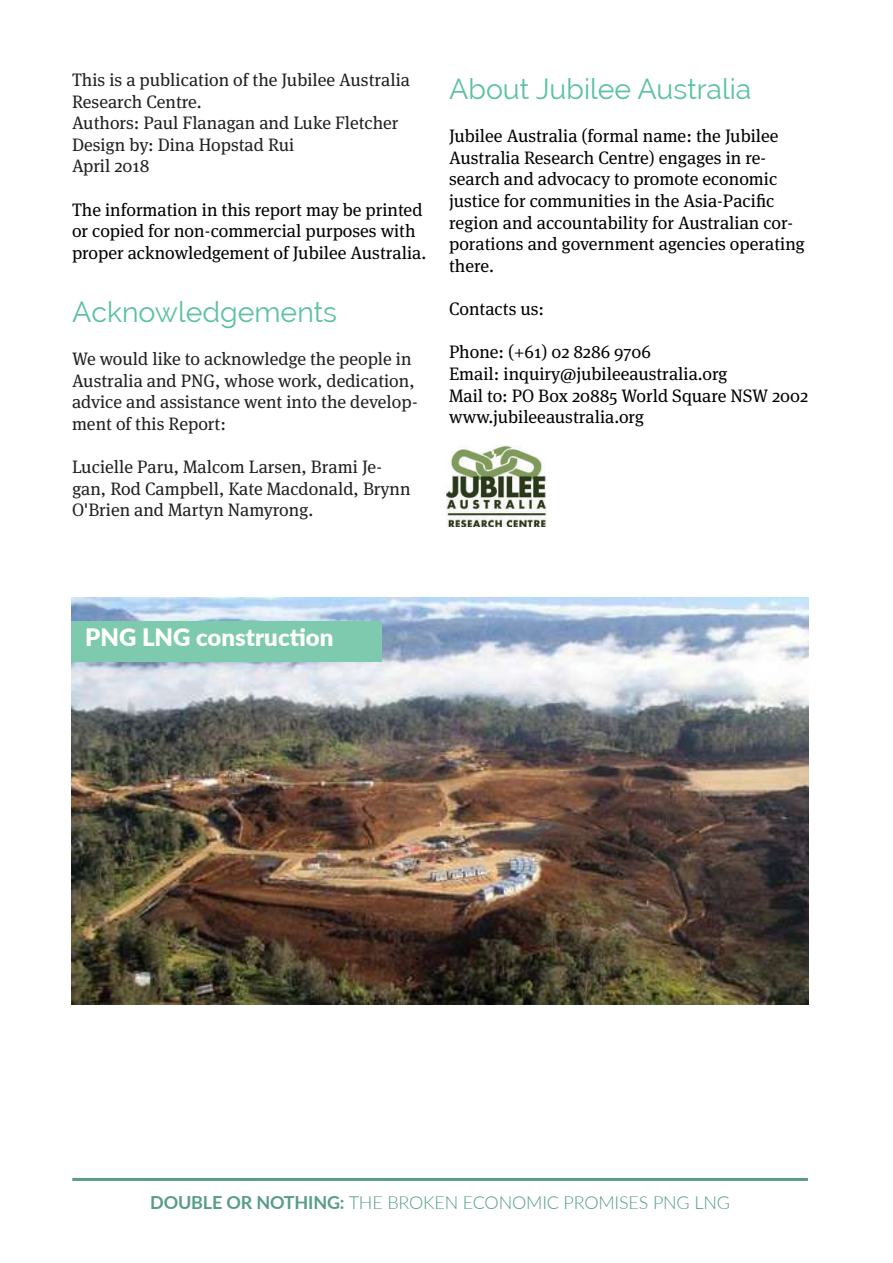
<style>
.page{position:relative;width:893px;height:1263px;background:#fff}
.page>*{position:absolute;margin:0;border:0;box-sizing:border-box;transform-origin:0 0}
.t1{font:28.5px "Raleway";color:#5cc2a1}
.t2{font:900 24px "Lato";color:#fff}
.t3{font:18px/21.6px "Meta Serif Pro";color:#000001}
.t4{font:18px/21.6px "Meta Serif Pro";color:#231f20}
.t5{font:300 18px "Lato";letter-spacing:-.01em;color:#589d85}
.s1{font-weight:700}
</style>
<div class="page">
<img style="left:71px;top:597px;width:738px;height:408px">
<div style="left:71px;top:621px;width:311px;height:41px;background:#7dcaae"></div>
<hr style="left:72px;top:1178px;width:736px;height:3px;background:#589d85">
<img style="left:447px;top:446px;width:100px;height:80px">
<p class="t4" style="left:72px;top:68px;width:340px">This is a publication of the Jubilee Australia<br>Research Centre.<br>Authors: Paul Flanagan and Luke Fletcher<br>Design by: Dina Hopstad Rui<br>April 2018</p>
<p class="t3" style="left:72px;top:198px;width:356px">The information in this report may be printed or copied for non-commercial purposes with proper acknowledgement of Jubilee Australia.</p>
<h1 class="t1" style="left:72px;top:295px;width:267px">Acknowledgements</h1>
<p class="t4" style="left:72px;top:347px;width:347px">We would like to acknowledge the people in Australia and PNG, whose work, dedication, advice and assistance went into the develop&shy;ment of this Report:</p>
<p class="t4" style="left:72px;top:455px;width:340px">Lucielle Paru, Malcom Larsen, Brami Je&shy;gan, Rod Campbell, Kate Macdonald, Brynn<br>O'Brien and Martyn Namyrong.</p>
<h1 class="t1" style="left:449px;top:72px;width:304px">About Jubilee Australia</h1>
<p class="t3" style="left:449px;top:124px;width:357px">Jubilee Australia (formal name: the Jubilee Australia Research Centre) engages in re&shy;search and advocacy to promote economic justice for communities in the Asia-Pacific region and accountability for Australian cor&shy;porations and government agencies operating there.</p>
<p class="t3" style="left:449px;top:297px;width:97px">Contacts us:</p>
<p class="t3" style="left:449px;top:340px;width:361px">Phone: (+61) 02 8286 9706<br>Email: inquiry@jubileeaustralia.org<br>Mail to: PO Box 20885 World Square NSW 2002 www.jubileeaustralia.org</p>
<h2 class="t2" style="left:85px;top:620px;width:250px">PNG LNG construction</h2>
<p class="t5" style="left:150px;top:1190px;width:581px"><span class="s1">DOUBLE OR NOTHING:</span> THE BROKEN ECONOMIC PROMISES PNG LNG</p>
</div>
